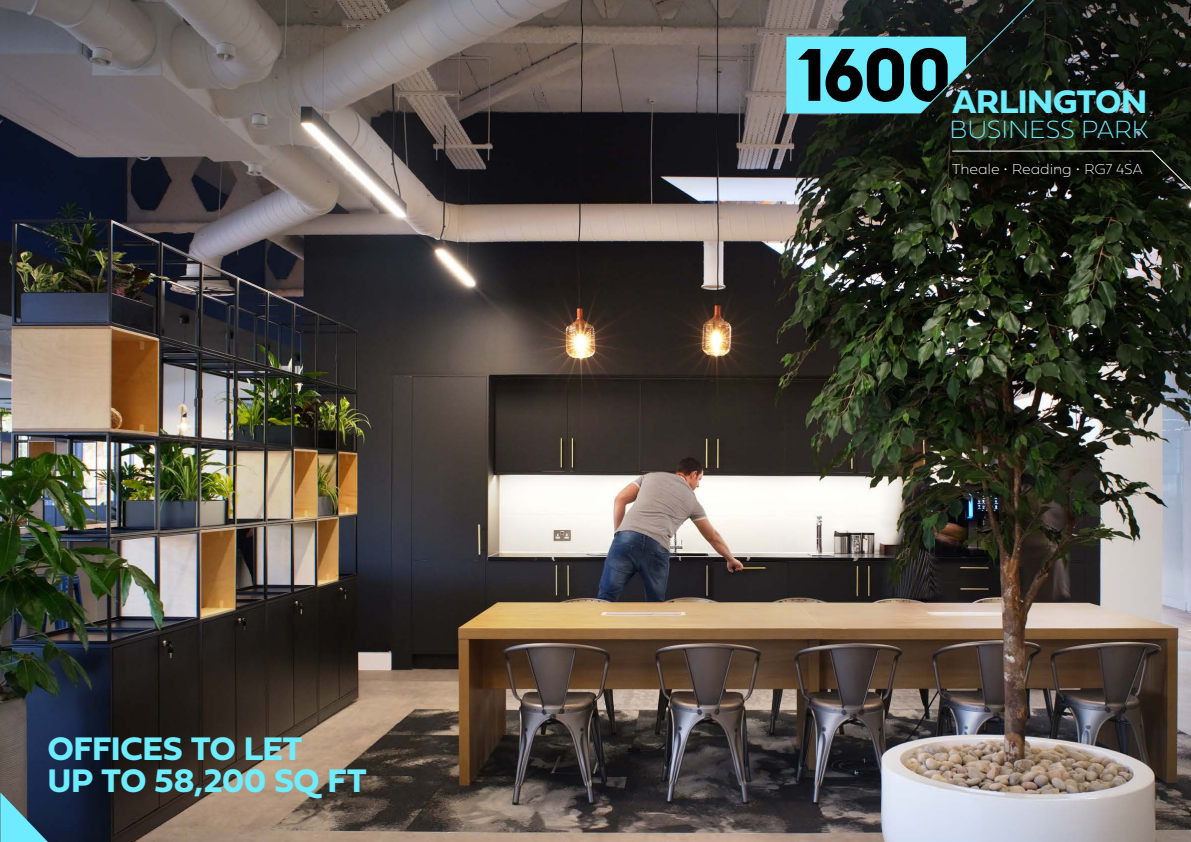
<style>
.page{position:relative;width:1191px;height:842px;background:#fff}
.page>*{position:absolute;margin:0;border:0;box-sizing:border-box;transform-origin:0 0}
.t1{font:34px/32px "Fieldwork Geo Bold";letter-spacing:-.005em;color:#6decff}
.t2{font:26px "Fieldwork Geo Hair";letter-spacing:-.02em;color:#6decff}
.t3{font:15px "Fieldwork Geo Hair";letter-spacing:-.01em;color:#fff}
</style>
<div class="page">
<img style="left:0;top:0;width:1191px;height:842px">
<svg style="left:0;top:792px;width:48px;height:50px;background:#4c8d9f"></svg>
<svg style="left:934px;top:146px;width:225px;height:49px;background:#1a2012"></svg>
<svg style="left:951px;top:150px;width:240px;height:134px;background:#1e2418"></svg>
<svg style="left:786px;top:0;width:297px;height:114px;background:#305052"></svg>
<p class="t1" style="left:48px;top:732px;width:320px">OFFICES TO LET<br>UP TO 58,200 SQ FT</p>
<p class="t1" style="left:952px;top:84px;width:196px">ARLINGTON</p>
<p class="t2" style="left:949px;top:108px;width:200px">BUSINESS PARK</p>
<p class="t3" style="left:952px;top:157px;width:192px">Theale • Reading • RG7 4SA</p>
</div>
